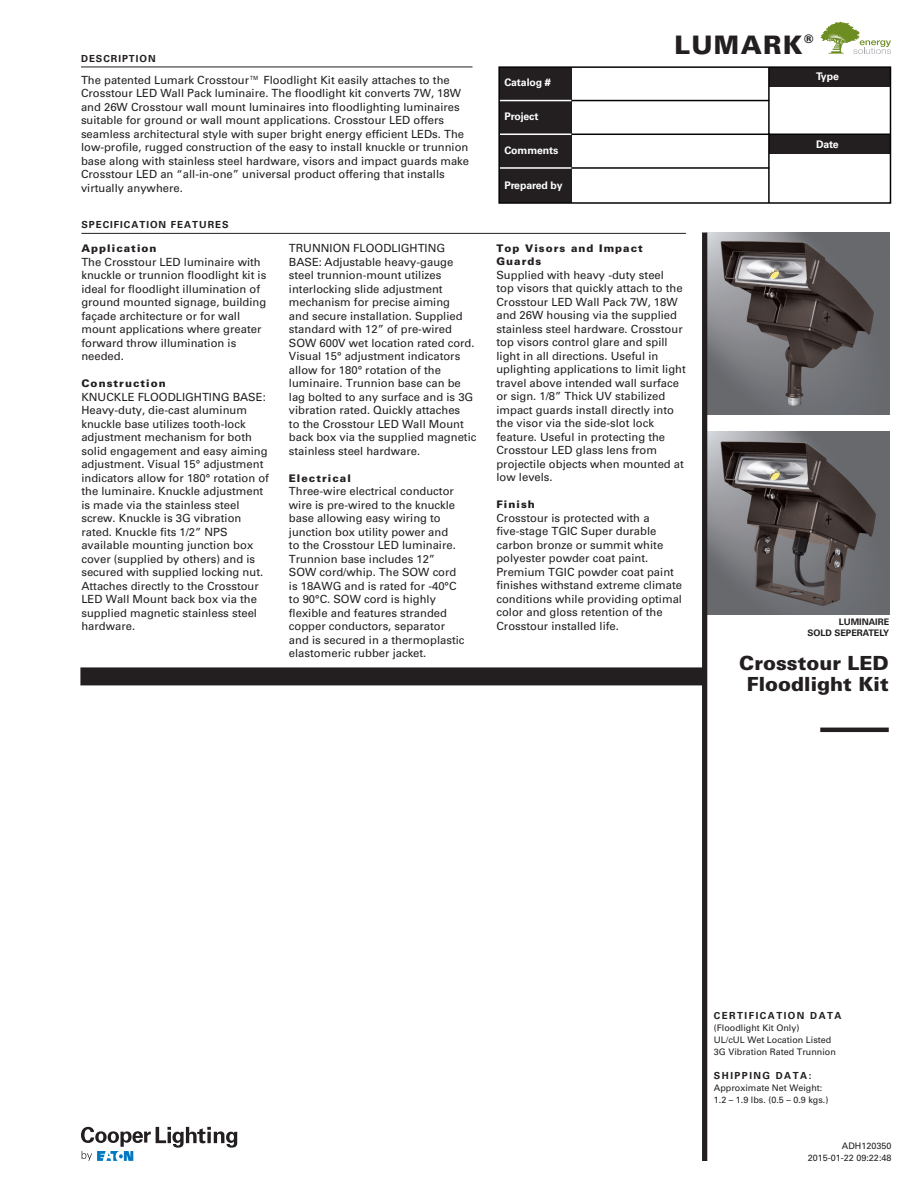
<style>
.page{position:relative;width:918px;height:1188px;background:#fff}
.page>*{position:absolute;margin:0;border:0;box-sizing:border-box;transform-origin:0 0}
.t1{font:900 25.5px "Univers LT Std";letter-spacing:.05em;color:#231f20}
.t2{font:900 19.5px/21px "Univers LT Std";color:#231f20;text-align:center}
.t3{font:11.25px/13.5px "Univers LT Std";color:#231f20}
.t4{font:900 10.5px/13.5px "Univers LT Std";letter-spacing:.1em;color:#231f20}
.t5{font:700 10.5px "Univers LT Std";letter-spacing:-.01em;color:#fff}
.t6{font:700 9.75px "Univers LT Std";letter-spacing:.1em;color:#231f20}
.t7{font:700 9.75px "Univers LT Std";letter-spacing:.15em;color:#231f20}
.t8{font:9px/12px "Univers LT Std";color:#231f20}
.t9{font:700 9px/10.8px "Univers LT Std";color:#231f20;text-align:right}
</style>
<div class="page">
<svg style="left:81px;top:1127px;width:156px;height:34px"></svg>
<img style="left:707px;top:232px;width:182px;height:183px">
<img style="left:707px;top:432px;width:182px;height:182px">
<div style="left:702px;top:232px;width:5px;height:929px;background:#231f20"></div>
<div style="left:80px;top:667px;width:624px;height:18px;background:#231f20"></div>
<hr style="left:81px;top:233px;width:605px;height:1px;background:#231f20">
<hr style="left:820px;top:728px;width:69px;height:4px;background:#231f20">
<hr style="left:81px;top:67px;width:391px;height:1px;background:#231f20">
<svg style="left:821px;top:22px;width:70px;height:32px"></svg>
<div style="left:499px;top:67px;width:73px;height:136px;background:#231f20"></div>
<div style="left:769px;top:67px;width:121px;height:19px;background:#231f20"></div>
<div style="left:769px;top:135px;width:121px;height:19px;background:#231f20"></div>
<hr style="left:571px;top:100px;width:198px;height:1px;background:#040503">
<hr style="left:499px;top:100px;width:72px;height:1px;background:#fff">
<hr style="left:571px;top:167px;width:198px;height:2px;background:#040503">
<hr style="left:499px;top:167px;width:72px;height:2px;background:#fff">
<hr style="left:768px;top:67px;width:2px;height:136px;background:#040503">
<hr style="left:571px;top:134px;width:319px;height:1px;background:#040503">
<hr style="left:500px;top:134px;width:71px;height:1px;background:#fff">
<div style="left:498px;top:66px;width:393px;height:138px;border:2px solid #040503"></div>
<p class="t6" style="left:81px;top:53px;width:76px">DESCRIPTION</p>
<p class="t3" style="left:81px;top:73px;width:390px">The patented Lumark Crosstour™ Floodlight Kit easily attaches to the Crosstour LED Wall Pack luminaire. The floodlight kit converts 7W, 18W and 26W Crosstour wall mount luminaires into floodlighting luminaires suitable for ground or wall mount applications. Crosstour LED offers seamless architectural style with super bright energy efficient LEDs. The low-profile, rugged construction of the easy to install knuckle or trunnion base along with stainless steel hardware, visors and impact guards make Crosstour LED an “all-in-one” universal product offering that installs virtually anywhere.</p>
<p class="t6" style="left:81px;top:219px;width:149px">SPECIFICATION FEATURES</p>
<p class="t4" style="left:81px;top:242px;width:77px">Application</p>
<p class="t3" style="left:81px;top:255px;width:187px">The Crosstour LED luminaire with knuckle or trunnion floodlight kit is ideal for floodlight illumination of ground mounted signage, building façade architecture or for wall mount applications where greater forward throw illumination is needed.</p>
<p class="t4" style="left:81px;top:377px;width:86px">Construction</p>
<p class="t3" style="left:81px;top:390px;width:189px">KNUCKLE FLOODLIGHTING BASE:<br>Heavy-duty, die-cast aluminum knuckle base utilizes tooth-lock adjustment mechanism for both solid engagement and easy aiming adjustment. Visual 15° adjustment indicators allow for 180° rotation of the luminaire. Knuckle adjustment is made via the stainless steel screw. Knuckle is 3G vibration rated. Knuckle fits 1/2” NPS available mounting junction box cover (supplied by others) and is secured with supplied locking nut.<br>Attaches directly to the Crosstour<br>LED Wall Mount back box via the supplied magnetic stainless steel hardware.</p>
<p class="t3" style="left:289px;top:242px;width:189px">TRUNNION FLOODLIGHTING<br>BASE: Adjustable heavy-gauge steel trunnion-mount utilizes interlocking slide adjustment mechanism for precise aiming<br>and secure installation. Supplied standard with 12” of pre-wired<br>SOW 600V wet location rated cord.<br>Visual 15° adjustment indicators allow for 180° rotation of the luminaire. Trunnion base can be lag bolted to any surface and is 3G vibration rated. Quickly attaches<br>to the Crosstour LED Wall Mount back box via the supplied magnetic stainless steel hardware.</p>
<p class="t4" style="left:289px;top:471px;width:63px">Electrical</p>
<p class="t3" style="left:289px;top:485px;width:177px">Three-wire electrical conductor wire is pre-wired to the knuckle base allowing easy wiring to junction box utility power and<br>to the Crosstour LED luminaire.<br>Trunnion base includes 12”<br>SOW cord/whip. The SOW cord is 18AWG and is rated for -40°C to 90°C. SOW cord is highly flexible and features stranded copper conductors, separator and is secured in a thermoplastic elastomeric rubber jacket.</p>
<p class="t5" style="left:504px;top:77px;width:48px">Catalog #</p>
<p class="t5" style="left:504px;top:111px;width:36px">Project</p>
<p class="t5" style="left:504px;top:144px;width:56px">Comments</p>
<p class="t5" style="left:504px;top:179px;width:60px">Prepared by</p>
<h1 class="t1" style="left:675px;top:29px;width:140px">LUMARK<sup>®</sup></h1>
<p class="t5" style="left:816px;top:71px;width:24px">Type</p>
<p class="t5" style="left:816px;top:138px;width:24px">Date</p>
<p class="t4" style="left:496px;top:241px;width:148px">Top Visors and Impact<br>Guards</p>
<p class="t3" style="left:496px;top:268px;width:191px">Supplied with heavy -duty steel<br>top visors that quickly attach to the<br>Crosstour LED Wall Pack 7W, 18W and 26W housing via the supplied stainless steel hardware. Crosstour top visors control glare and spill light in all directions. Useful in uplighting applications to limit light travel above intended wall surface or sign. 1/8” Thick UV stabilized impact guards install directly into the visor via the side-slot lock feature. Useful in protecting the<br>Crosstour LED glass lens from projectile objects when mounted at low levels.</p>
<p class="t4" style="left:496px;top:498px;width:40px">Finish</p>
<p class="t3" style="left:496px;top:511px;width:187px">Crosstour is protected with a five-stage TGIC Super durable carbon bronze or summit white polyester powder coat paint.<br>Premium TGIC powder coat paint finishes withstand extreme climate conditions while providing optimal color and gloss retention of the<br>Crosstour installed life.</p>
<p class="t9" style="left:807px;top:616px;width:83px">LUMINAIRE<br>SOLD SEPERATELY</p>
<h2 class="t2" style="left:739px;top:652px;width:151px">Crosstour LED<br>Floodlight Kit</h2>
<p class="t7" style="left:714px;top:1010px;width:129px">CERTIFICATION DATA</p>
<p class="t8" style="left:714px;top:1022px;width:124px">(Floodlight Kit Only)<br>UL/cUL Wet Location Listed<br>3G Vibration Rated Trunnion</p>
<p class="t7" style="left:714px;top:1070px;width:99px">SHIPPING DATA:</p>
<p class="t8" style="left:714px;top:1082px;width:116px">Approximate Net Weight:<br>1.2 – 1.9 lbs. (0.5 – 0.9 kgs.)</p>
<p class="t8" style="left:808px;top:1140px;width:85px;text-align:right">ADH120350<br>2015-01-22 09:22:48</p>
</div>
